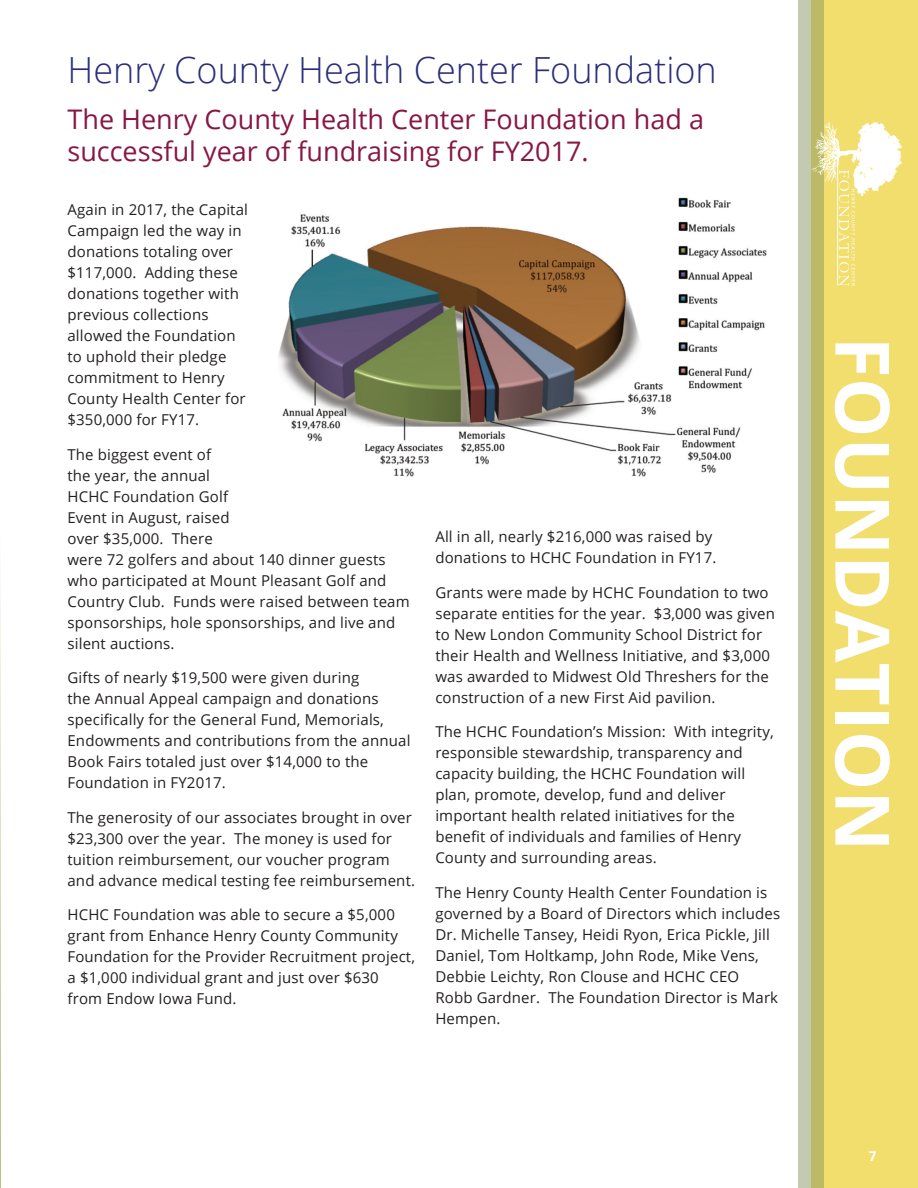
<style>
.page{position:relative;width:918px;height:1188px;background:#fff}
.page>*{position:absolute;margin:0;border:0;box-sizing:border-box;transform-origin:0 0}
.t1{font:700 75px "Open Sans";color:#fff}
.t2{font:300 36px "Open Sans";color:#2b2d7b}
.t3{font:27px/32.4px "Open Sans";color:#871843}
.t4{font:15px/21px "Open Sans";letter-spacing:.01em;color:#231f20}
.t5{font:700 13.5px "Open Sans";color:#fff}
</style>
<div class="page">
<hr style="left:0;top:529px;width:1px;height:659px;background:#b1c17d">
<hr style="left:0;top:1098px;width:1px;height:90px;background:#879660">
<div style="left:811px;top:0;width:107px;height:1188px;background:#f2de6c"></div>
<img style="left:278px;top:197px;width:489px;height:280px">
<svg style="left:798px;top:0;width:26px;height:1188px;background:#bfc28b"></svg>
<svg style="left:820px;top:122px;width:82px;height:164px"></svg>
<h2 class="t2" style="left:68px;top:45px;width:651px">Henry County Health Center Foundation</h2>
<h3 class="t3" style="left:68px;top:102px;width:638px">The Henry County Health Center Foundation had a successful year of fundraising for FY2017.</h3>
<p class="t4" style="left:68px;top:199px;width:182px">Again in 2017, the Capital<br>Campaign led the way in donations totaling over $117,000. Adding these donations together with previous collections allowed the Foundation to uphold their pledge commitment to Henry<br>County Health Center for $350,000 for FY17.</p>
<p class="t4" style="left:68px;top:443px;width:344px">The biggest event of<br>the year, the annual<br>HCHC Foundation Golf<br>Event in August, raised<br>over $35,000. There<br>were 72 golfers and about 140 dinner guests who participated at Mount Pleasant Golf and<br>Country Club. Funds were raised between team sponsorships, hole sponsorships, and live and silent auctions.</p>
<p class="t4" style="left:68px;top:667px;width:344px">Gifts of nearly $19,500 were given during<br>the Annual Appeal campaign and donations specifically for the General Fund, Memorials, Endowments and contributions from the annual Book Fairs totaled just over $14,000 to the Foundation in FY2017.</p>
<p class="t4" style="left:68px;top:806px;width:349px">The generosity of our associates brought in over $23,300 over the year. The money is used for tuition reimbursement, our voucher program and advance medical testing fee reimbursement.</p>
<p class="t4" style="left:68px;top:904px;width:349px">HCHC Foundation was able to secure a $5,000 grant from Enhance Henry County Community Foundation for the Provider Recruitment project, a $1,000 individual grant and just over $630 from Endow Iowa Fund.</p>
<p class="t4" style="left:435px;top:526px;width:283px">All in all, nearly $216,000 was raised by donations to HCHC Foundation in FY17.</p>
<p class="t4" style="left:435px;top:581px;width:341px">Grants were made by HCHC Foundation to two separate entities for the year. $3,000 was given to New London Community School District for their Health and Wellness Initiative, and $3,000 was awarded to Midwest Old Threshers for the construction of a new First Aid pavilion.</p>
<p class="t4" style="left:435px;top:721px;width:340px">The HCHC Foundation’s Mission: With integrity, responsible stewardship, transparency and capacity building, the HCHC Foundation will plan, promote, develop, fund and deliver important health related initiatives for the benefit of individuals and families of Henry County and surrounding areas.</p>
<p class="t4" style="left:435px;top:881px;width:346px">The Henry County Health Center Foundation is governed by a Board of Directors which includes Dr. Michelle Tansey, Heidi Ryon, Erica Pickle, Jill Daniel, Tom Holtkamp, John Rode, Mike Vens, Debbie Leichty, Ron Clouse and HCHC CEO<br>Robb Gardner. The Foundation Director is Mark Hempen.</p>
<h1 class="t1" style="left:916px;top:337px;width:503px;rotate:90deg">FOUNDATION</h1>
<p class="t5" style="left:869px;top:1146px;width:9px">7</p>
</div>
